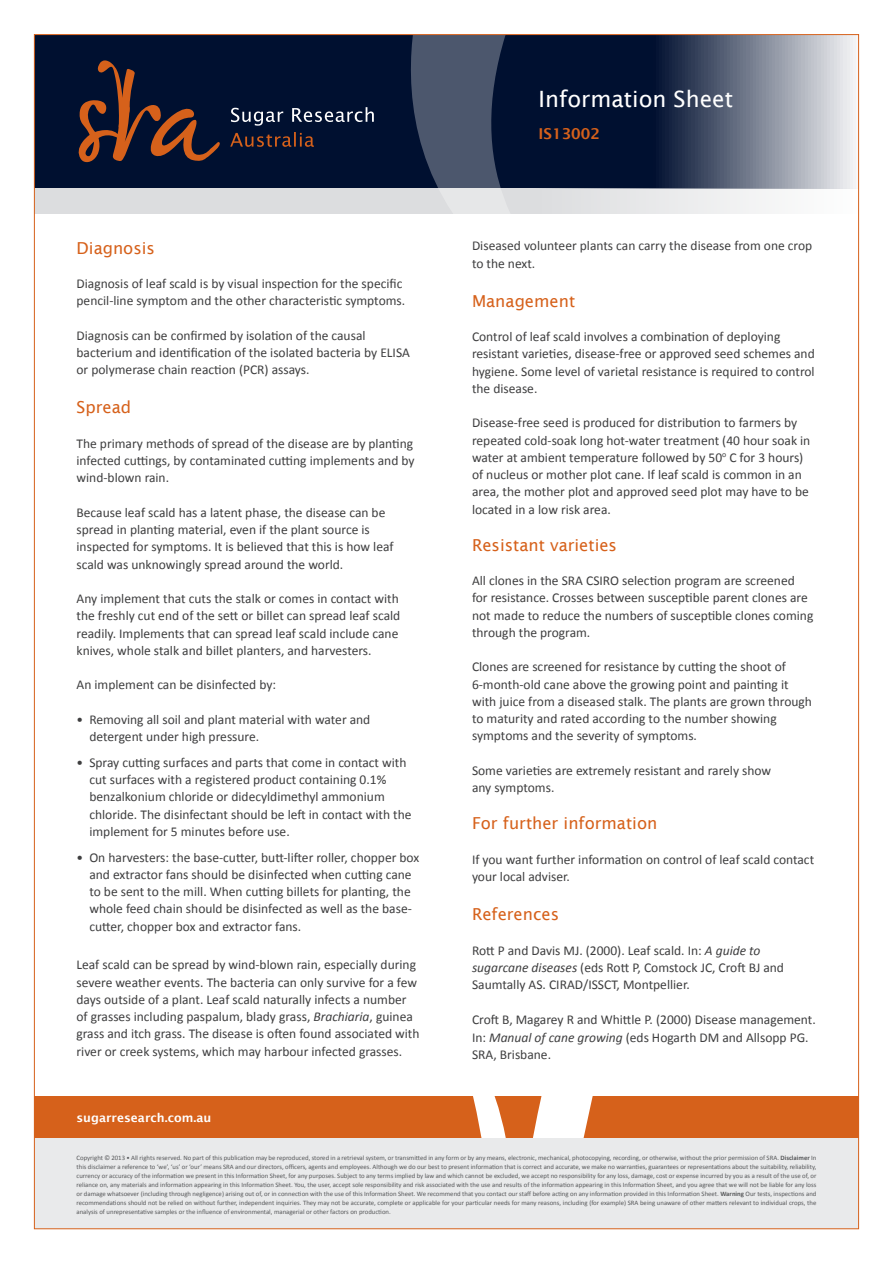
<style>
.page{position:relative;width:893px;height:1263px;background:#fff}
.page>*{position:absolute;margin:0;border:0;box-sizing:border-box;transform-origin:0 0}
.t1{font:22.5px "Lucida Sans";color:#fff}
.t2{font:16.5px "Lucida Sans";color:#d6611b}
.t3{font:600 15px "Lucida Sans";color:#d6611b}
.t4{font:13.5px/17.2px "Calibri";color:#3e3e3f}
.t5{font:600 12px "Lucida Sans";color:#fff}
.t6{font:6.75px/9px "Calibri";color:#57585a;text-align:justify}
.s1{font-style:italic}
.s2{font-weight:700}
</style>
<div class="page">
<svg style="left:36px;top:36px;width:820px;height:152px;background:#39455e"></svg>
<div style="left:34px;top:1096px;width:825px;height:43px;background:#d6611b"></div>
<svg style="left:36px;top:188px;width:820px;height:26px;fill:#dcdddf"></svg>
<svg style="left:409px;top:36px;width:274px;height:178px;background:#34415a"></svg>
<svg style="left:78px;top:60px;width:142px;height:102px;background:#34232a"></svg>
<svg style="left:230px;top:132px;width:84px;height:15px"></svg>
<svg style="left:231px;top:107px;width:143px;height:19px;background:#34405a"></svg>
<svg style="left:371px;top:1096px;width:222px;height:134px"></svg>
<div style="left:34px;top:1138px;width:825px;height:91px;background:#e9eaeb"></div>
<h1 class="t1" style="left:539px;top:86px;width:196px">Information Sheet</h1>
<p class="t2" style="left:77px;top:238px;width:80px">Diagnosis</p>
<p class="t4" style="left:77px;top:274px;width:330px">Diagnosis of leaf scald is by visual inspection for the specific pencil-line symptom and the other characteristic symptoms.</p>
<p class="t4" style="left:77px;top:326px;width:335px">Diagnosis can be confirmed by isolation of the causal bacterium and identification of the isolated bacteria by ELISA or polymerase chain reaction (PCR) assays.</p>
<p class="t2" style="left:77px;top:398px;width:56px">Spread</p>
<p class="t4" style="left:77px;top:434px;width:340px;text-align:justify">The primary methods of spread of the disease are by planting infected cuttings, by contaminated cutting implements and by wind-blown rain.</p>
<p class="t4" style="left:77px;top:503px;width:319px">Because leaf scald has a latent phase, the disease can be spread in planting material, even if the plant source is inspected for symptoms. It is believed that this is how leaf scald was unknowingly spread around the world.</p>
<p class="t4" style="left:77px;top:589px;width:325px">Any implement that cuts the stalk or comes in contact with the freshly cut end of the sett or billet can spread leaf scald readily. Implements that can spread leaf scald include cane knives, whole stalk and billet planters, and harvesters.</p>
<p class="t4" style="left:77px;top:675px;width:201px">An implement can be disinfected by:</p>
<p class="t4" style="left:89px;top:710px;width:283px;text-indent:-13px">• Removing all soil and plant material with water and detergent under high pressure.</p>
<p class="t4" style="left:89px;top:753px;width:324px;text-indent:-13px">• Spray cutting surfaces and parts that come in contact with cut surfaces with a registered product containing 0.1% benzalkonium chloride or didecyldimethyl ammonium chloride. The disinfectant should be left in contact with the implement for 5 minutes before use.</p>
<p class="t4" style="left:89px;top:848px;width:331px;text-indent:-13px">• On harvesters: the base-cutter, butt-lifter roller, chopper box and extractor fans should be disinfected when cutting cane to be sent to the mill. When cutting billets for planting, the whole feed chain should be disinfected as well as the base&shy;cutter, chopper box and extractor fans.</p>
<p class="t4" style="left:77px;top:956px;width:345px">Leaf scald can be spread by wind-blown rain, especially during severe weather events. The bacteria can only survive for a few days outside of a plant. Leaf scald naturally infects a number of grasses including paspalum, blady grass, <span class="s1">Brachiaria</span>, guinea grass and itch grass. The disease is often found associated with river or creek systems, which may harbour infected grasses.</p>
<p class="t3" style="left:539px;top:125px;width:63px">IS13002</p>
<p class="t4" style="left:472px;top:237px;width:342px">Diseased volunteer plants can carry the disease from one crop to the next.</p>
<p class="t2" style="left:472px;top:291px;width:105px">Management</p>
<p class="t4" style="left:472px;top:327px;width:344px">Control of leaf scald involves a combination of deploying resistant varieties, disease-free or approved seed schemes and hygiene. Some level of varietal resistance is required to control the disease.</p>
<p class="t4" style="left:472px;top:413px;width:340px">Disease-free seed is produced for distribution to farmers by repeated cold-soak long hot-water treatment (40 hour soak in water at ambient temperature followed by 50<sup>o</sup> C for 3 hours) of nucleus or mother plot cane. If leaf scald is common in an area, the mother plot and approved seed plot may have to be located in a low risk area.</p>
<p class="t2" style="left:472px;top:535px;width:147px">Resistant varieties</p>
<p class="t4" style="left:472px;top:571px;width:343px">All clones in the SRA CSIRO selection program are screened for resistance. Crosses between susceptible parent clones are not made to reduce the numbers of susceptible clones coming through the program.</p>
<p class="t4" style="left:472px;top:658px;width:341px">Clones are screened for resistance by cutting the shoot of 6-month-old cane above the growing point and painting it with juice from a diseased stalk. The plants are grown through to maturity and rated according to the number showing symptoms and the severity of symptoms.</p>
<p class="t4" style="left:472px;top:761px;width:301px">Some varieties are extremely resistant and rarely show any symptoms.</p>
<p class="t2" style="left:472px;top:814px;width:187px">For further information</p>
<p class="t4" style="left:472px;top:850px;width:344px">If you want further information on control of leaf scald contact your local adviser.</p>
<p class="t2" style="left:472px;top:904px;width:89px">References</p>
<p class="t4" style="left:472px;top:941px;width:314px">Rott P and Davis MJ. (2000). Leaf scald. In: <span class="s1">A guide to sugarcane diseases</span> (eds Rott P, Comstock JC, Croft BJ and<br>Saumtally AS. CIRAD/ISSCT, Montpellier.</p>
<p class="t4" style="left:472px;top:1010px;width:345px">Croft B, Magarey R and Whittle P. (2000) Disease management.<br>In: <span class="s1">Manual of cane growing</span> (eds Hogarth DM and Allsopp PG.<br>SRA, Brisbane.</p>
<p class="t5" style="left:77px;top:1111px;width:136px">sugarresearch.com.au</p>
<p class="t6" style="left:77px;top:1152px;width:741px">Copyright © 2013 • All rights reserved. No part of this publication may be reproduced, stored in a retrieval system, or transmitted in any form or by any means, electronic, mechanical, photocopying, recording, or otherwise, without the prior permission of SRA. <span class="s2">Disclaimer</span> In this disclaimer a reference to ‘we’, ‘us’ or ‘our’ means SRA and our directors, officers, agents and employees. Although we do our best to present information that is correct and accurate, we make no warranties, guarantees or representations about the suitability, reliability, currency or accuracy of the information we present in this Information Sheet, for any purposes. Subject to any terms implied by law and which cannot be excluded, we accept no responsibility for any loss, damage, cost or expense incurred by you as a result of the use of, or reliance on, any materials and information appearing in this Information Sheet. You, the user, accept sole responsibility and risk associated with the use and results of the information appearing in this Information Sheet, and you agree that we will not be liable for any loss or damage whatsoever (including through negligence) arising out of, or in connection with the use of this Information Sheet. We recommend that you contact our staff before acting on any information provided in this Information Sheet. <span class="s2">Warning</span> Our tests, inspections and recommendations should not be relied on without further, independent inquiries. They may not be accurate, complete or applicable for your particular needs for many reasons, including (for example) SRA being unaware of other matters relevant to individual crops, the analysis of unrepresentative samples or the influence of environmental, managerial or other factors on production.</p>
</div>
